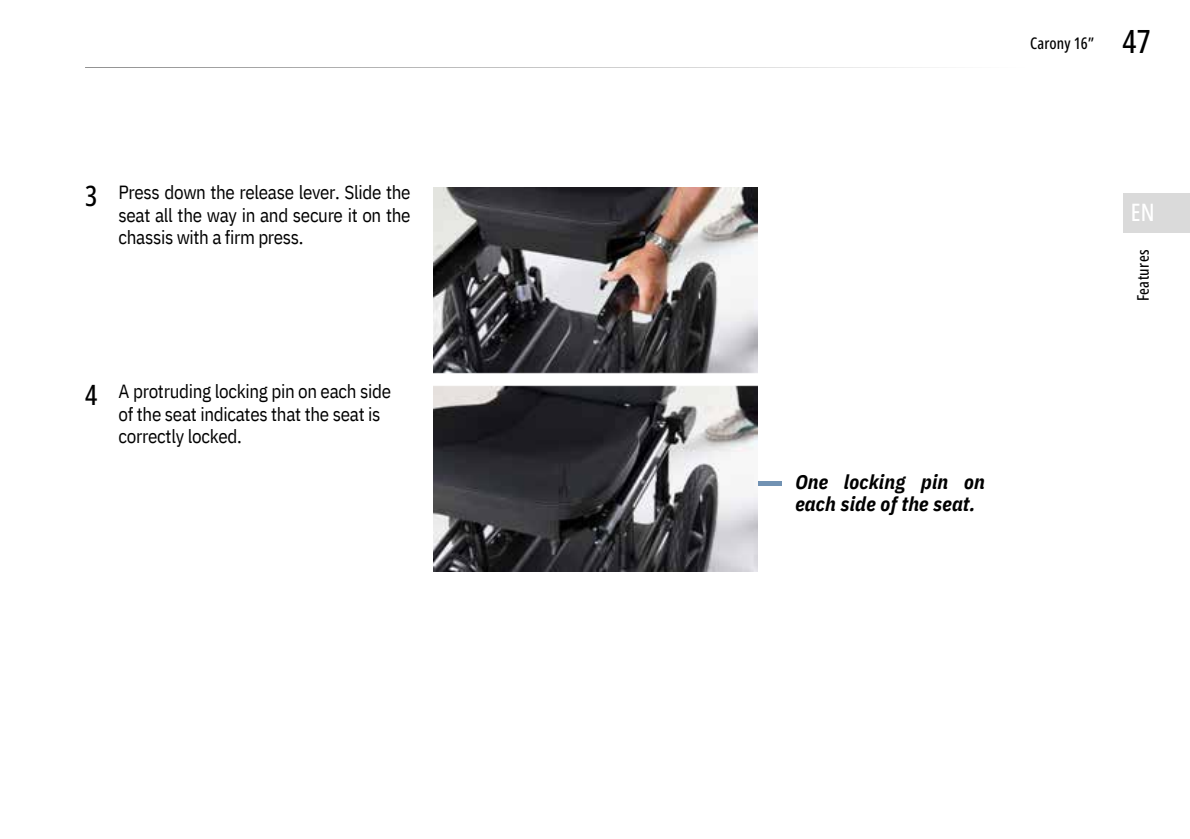
<style>
.page{position:relative;width:1190px;height:839px;background:#fff}
.page>*{position:absolute;margin:0;border:0;box-sizing:border-box;transform-origin:0 0}
.t1{font:500 32px "Open Sans Condensed";color:#000}
.t2{font:500 28px "Open Sans Condensed";color:#000}
.t3{font:500 24px "Open Sans Condensed";color:#fff}
.t4{font:italic 700 20px/22.4px "IBM Plex Sans Cond";letter-spacing:.01em;color:#000}
.t5{font:19px/22.4px "IBM Plex Sans Cond";letter-spacing:-.015em;color:#000}
.t6{font:500 16px "Open Sans Condensed";letter-spacing:.025em;color:#000}
</style>
<div class="page">
<hr style="left:663px;top:481px;width:118px;height:4px;background:#7192b3">
<img style="left:433px;top:188px;width:324px;height:384px">
<hr style="left:85px;top:68px;width:1104px;height:1px;background:#000">
<div style="left:1123px;top:193px;width:67px;height:39px;background:#dadada"></div>
<h3 class="t2" style="left:85px;top:176px;width:14px">3</h3>
<p class="t5" style="left:119px;top:181px;width:293px;text-align:justify">Press down the release lever. Slide the seat all the way in and secure it on the chassis with a firm press.</p>
<h3 class="t2" style="left:85px;top:375px;width:14px">4</h3>
<p class="t5" style="left:119px;top:380px;width:274px">A protruding locking pin on each side of the seat indicates that the seat is correctly locked.</p>
<h1 class="t6" style="left:1030px;top:32px;width:65px">Carony 16”</h1>
<p class="t1" style="left:1123px;top:19px;width:30px">47</p>
<h2 class="t3" style="left:1131px;top:196px;width:25px">EN</h2>
<p class="t6" style="left:1132px;top:301px;width:53px;rotate:-90deg">Features</p>
<p class="t4" style="left:795px;top:470px;width:191px">One locking pin on each side of the seat.</p>
</div>
